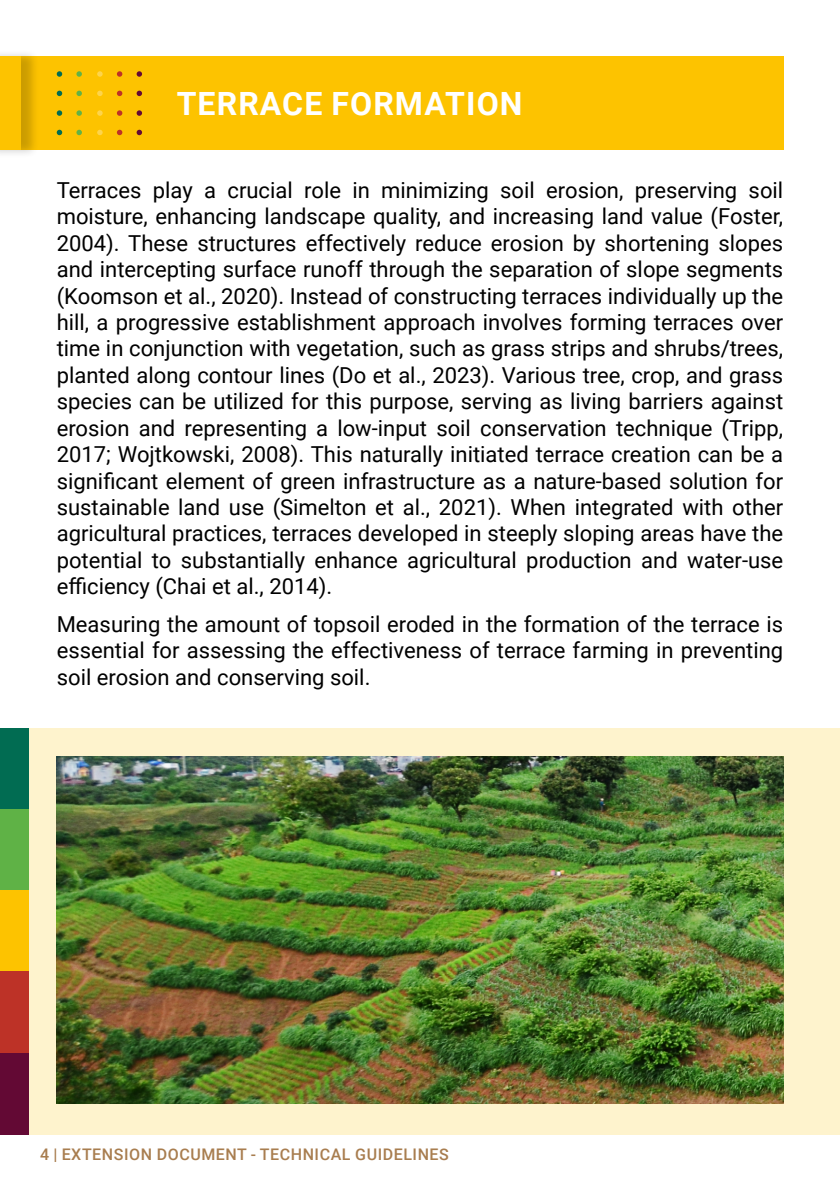
<style>
.page{position:relative;width:840px;height:1191px;background:#fff}
.page>*{position:absolute;margin:0;border:0;box-sizing:border-box;transform-origin:0 0}
.t1{font:700 32px "Roboto";letter-spacing:.035em;color:#fff}
.t2{font:22px/26.4px "Roboto";color:#000;text-align:justify}
.t3{font:500 16px "Roboto";letter-spacing:.035em;color:#a87d4f}
</style>
<div class="page">
<div style="left:0;top:728px;width:839px;height:406px;background:#fef3cd"></div>
<div style="left:0;top:728px;width:28px;height:81px;background:#016c52"></div>
<div style="left:0;top:809px;width:28px;height:81px;background:#5fb246"></div>
<div style="left:0;top:890px;width:28px;height:81px;background:#fdc300"></div>
<div style="left:0;top:971px;width:28px;height:82px;background:#bd3227"></div>
<div style="left:0;top:1053px;width:28px;height:81px;background:#630934"></div>
<div style="left:0;top:57px;width:782px;height:93px;background:#fdc300"></div>
<div style="left:0;top:49px;width:39px;height:109px;background:#000;opacity:.2"></div>
<div style="left:0;top:57px;width:21px;height:93px;background:#fdc300"></div>
<svg style="left:97px;top:91px;width:6px;height:5px"></svg>
<svg style="left:117px;top:91px;width:5px;height:5px"></svg>
<svg style="left:136px;top:91px;width:6px;height:5px"></svg>
<svg style="left:97px;top:71px;width:6px;height:6px"></svg>
<svg style="left:117px;top:71px;width:5px;height:6px"></svg>
<svg style="left:136px;top:71px;width:6px;height:6px"></svg>
<svg style="left:97px;top:130px;width:6px;height:5px"></svg>
<svg style="left:117px;top:130px;width:5px;height:5px"></svg>
<svg style="left:136px;top:130px;width:6px;height:5px"></svg>
<svg style="left:97px;top:110px;width:6px;height:6px"></svg>
<svg style="left:117px;top:110px;width:5px;height:6px"></svg>
<svg style="left:136px;top:110px;width:6px;height:6px"></svg>
<svg style="left:57px;top:91px;width:5px;height:5px"></svg>
<svg style="left:76px;top:91px;width:6px;height:5px"></svg>
<svg style="left:57px;top:71px;width:5px;height:6px"></svg>
<svg style="left:76px;top:71px;width:6px;height:6px"></svg>
<svg style="left:57px;top:130px;width:5px;height:5px"></svg>
<svg style="left:76px;top:130px;width:6px;height:5px"></svg>
<svg style="left:57px;top:110px;width:5px;height:6px"></svg>
<svg style="left:76px;top:110px;width:6px;height:6px"></svg>
<img style="left:57px;top:756px;width:725px;height:347px">
<h1 class="t1" style="left:176px;top:81px;width:347px">TERRACE FORMATION</h1>
<p class="t2" style="left:57px;top:176px;width:727px">Terraces play a crucial role in minimizing soil erosion, preserving soil moisture, enhancing landscape quality, and increasing land value (Foster, 2004). These structures effectively reduce erosion by shortening slopes and intercepting surface runoff through the separation of slope segments (Koomson et al., 2020). Instead of constructing terraces individually up the hill, a progressive establishment approach involves forming terraces over time in conjunction with vegetation, such as grass strips and shrubs/trees, planted along contour lines (Do et al., 2023). Various tree, crop, and grass species can be utilized for this purpose, serving as living barriers against erosion and representing a low-input soil conservation technique (Tripp, 2017; Wojtkowski, 2008). This naturally initiated terrace creation can be a significant element of green infrastructure as a nature-based solution for sustainable land use (Simelton et al., 2021). When integrated with other agricultural practices, terraces developed in steeply sloping areas have the potential to substantially enhance agricultural production and water-use efficiency (Chai et al., 2014).</p>
<p class="t2" style="left:57px;top:610px;width:727px">Measuring the amount of topsoil eroded in the formation of the terrace is essential for assessing the effectiveness of terrace farming in preventing soil erosion and conserving soil.</p>
<p class="t3" style="left:40px;top:1143px;width:410px">4 | EXTENSION DOCUMENT - TECHNICAL GUIDELINES</p>
</div>
